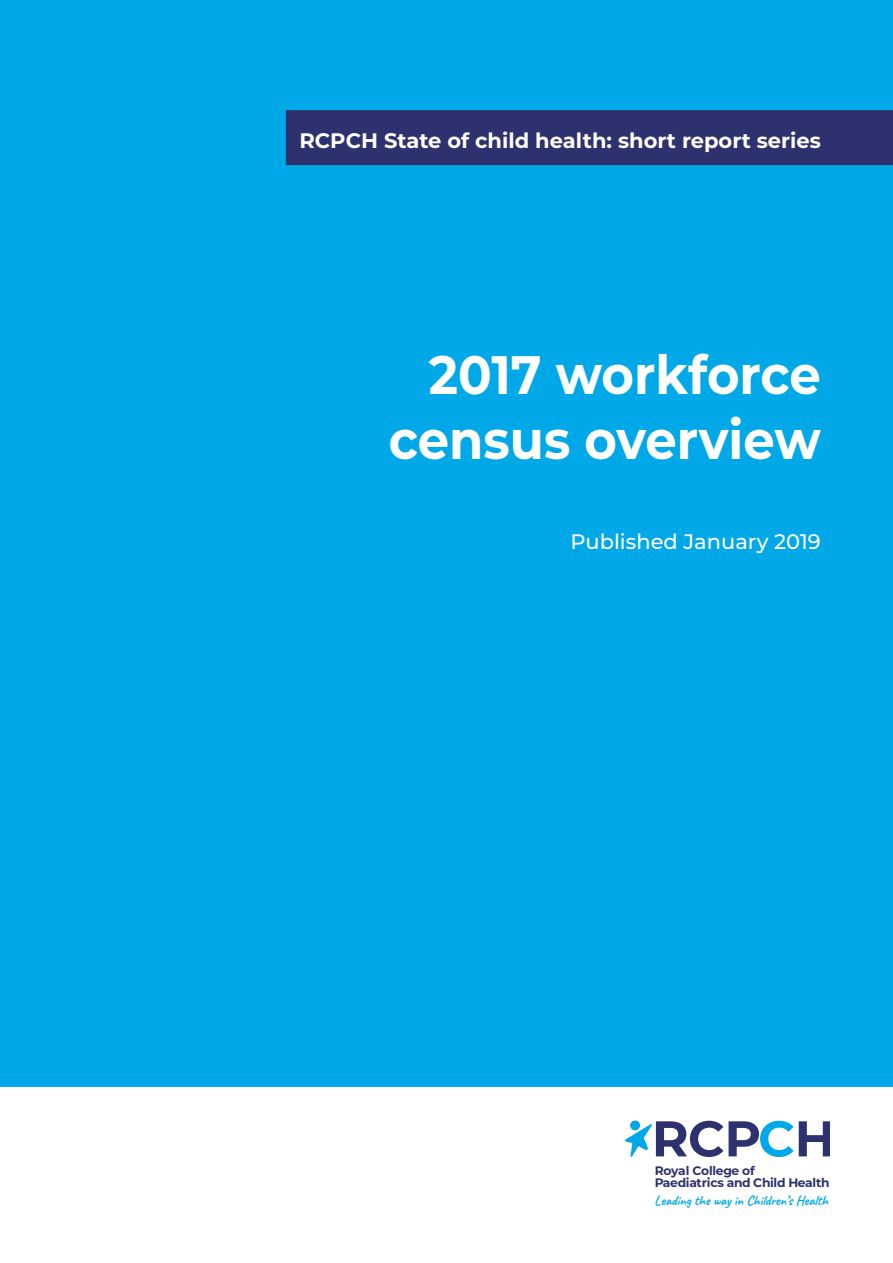
<style>
.page{position:relative;width:893px;height:1263px;background:#fff}
.page>*{position:absolute;margin:0;border:0;box-sizing:border-box;transform-origin:0 0}
.t1{font:700 54px "Montserrat";color:#fff;scale:.92 1}
.t2{font:700 50.1px "Montserrat";letter-spacing:-.01em;color:#2d316d}
.t3{font:700 21px "Montserrat";color:#fff}
.t4{font:500 21px "Montserrat";color:#fff}
.t5{font:700 13.95px "Caveat";letter-spacing:-.005em;color:#00a8e7}
.t6{font:700 12.3px/12.1px "Montserrat";letter-spacing:-.02em;color:#2d316d}
.s1{color:#00a8e7}
</style>
<div class="page">
<div style="left:0;top:0;width:893px;height:1086px;background:#00a8e7"></div>
<div style="left:286px;top:110px;width:607px;height:55px;background:#2d316d"></div>
<svg style="left:625px;top:1124px;width:27px;height:33px"></svg>
<div style="left:630px;top:1120px;width:10px;height:10px;background:#00a8e7;border-radius:50%"></div>
<p class="t3" style="left:299px;top:125px;width:523px">RCPCH State of child health: short report series</p>
<p class="t1" style="left:429px;top:336px;width:428px">2017 workforce</p>
<p class="t1" style="left:389px;top:400px;width:471px">census overview</p>
<p class="t4" style="left:570px;top:526px;width:252px">Published January 2019</p>
<p class="t2" style="left:652px;top:1102px;width:185px">RCP<span class="s1">C</span>H</p>
<p class="t6" style="left:655px;top:1164px;width:176px">Royal College of<br>Paediatrics and Child Health</p>
<p class="t5" style="left:655px;top:1192px;width:175px">Leading the way in Children’s Health</p>
</div>
